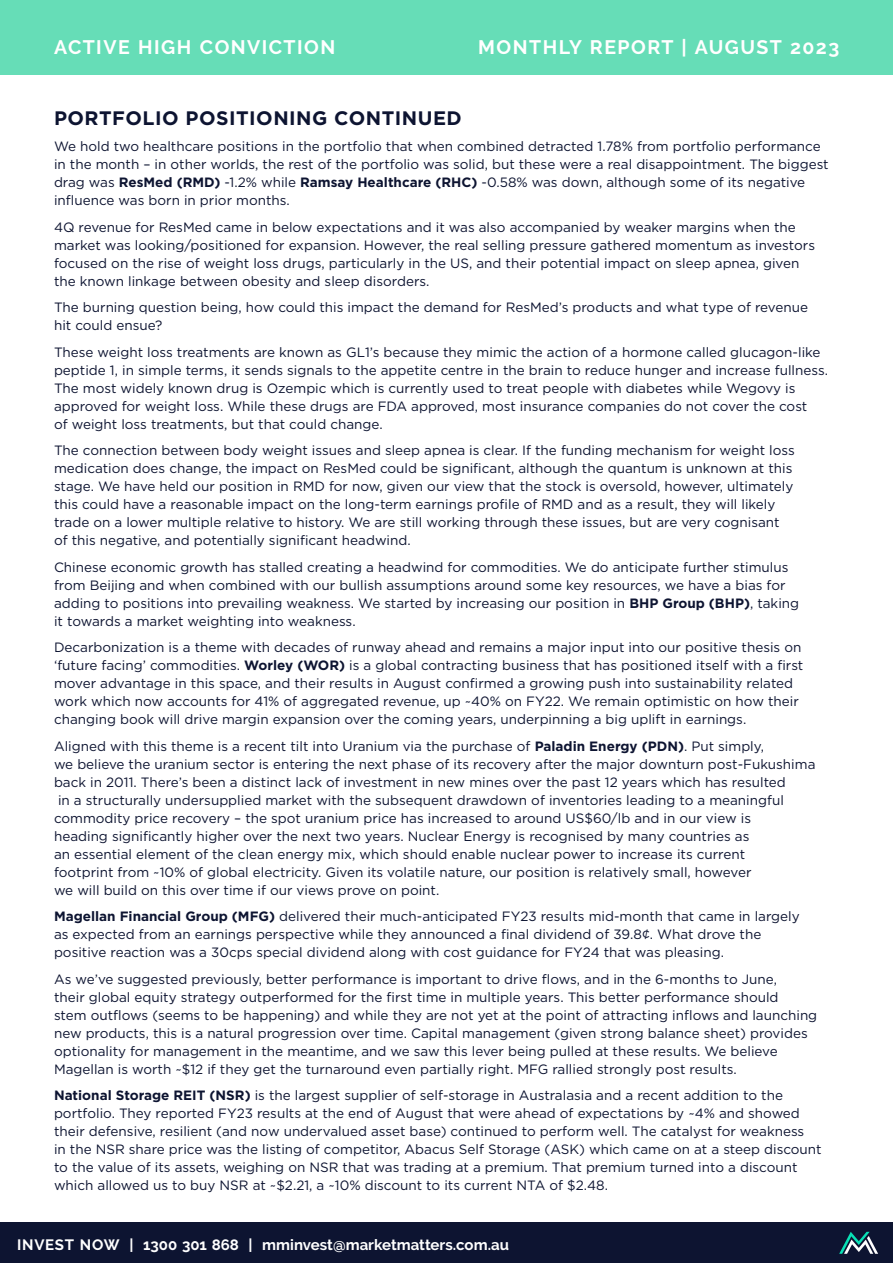
<style>
.page{position:relative;width:893px;height:1263px;background:#fff}
.page>*{position:absolute;margin:0;border:0;box-sizing:border-box;transform-origin:0 0}
.t1{font:700 19.5px "Raleway";letter-spacing:.075em;color:#fff}
.t2{font:700 19.5px "Gotham";letter-spacing:.025em;color:#0d1431}
.t3{font:700 15px "Raleway";color:#fff}
.t4{font:13.5px/18px "Gotham";color:#0d1431}
.s1{font-weight:700}
</style>
<div class="page">
<div style="left:0;top:0;width:893px;height:74px;background:#66ddb7"></div>
<div style="left:0;top:1222px;width:893px;height:41px;background:#0d1431"></div>
<svg style="left:839px;top:1232px;width:39px;height:22px"></svg>
<h1 class="t1" style="left:54px;top:36px;width:283px">ACTIVE HIGH CONVICTION</h1>
<h1 class="t1" style="left:478px;top:36px;width:362px">MONTHLY REPORT | AUGUST 2023</h1>
<h1 class="t2" style="left:54px;top:105px;width:409px">PORTFOLIO POSITIONING CONTINUED</h1>
<p class="t4" style="left:54px;top:137px;width:776px">We hold two healthcare positions in the portfolio that when combined detracted 1.78% from portfolio performance in the month – in other worlds, the rest of the portfolio was solid, but these were a real disappointment. The biggest drag was <span class="s1">ResMed (RMD)</span> -1.2% while <span class="s1">Ramsay Healthcare (RHC)</span> -0.58% was down, although some of its negative influence was born in prior months.</p>
<p class="t4" style="left:54px;top:218px;width:762px">4Q revenue for ResMed came in below expectations and it was also accompanied by weaker margins when the market was looking/positioned for expansion. However, the real selling pressure gathered momentum as investors focused on the rise of weight loss drugs, particularly in the US, and their potential impact on sleep apnea, given the known linkage between obesity and sleep disorders.</p>
<p class="t4" style="left:54px;top:298px;width:755px">The burning question being, how could this impact the demand for ResMed’s products and what type of revenue hit could ensue?</p>
<p class="t4" style="left:54px;top:343px;width:775px">These weight loss treatments are known as GL1’s because they mimic the action of a hormone called glucagon-like peptide 1, in simple terms, it sends signals to the appetite centre in the brain to reduce hunger and increase fullness.<br>The most widely known drug is Ozempic which is currently used to treat people with diabetes while Wegovy is approved for weight loss. While these drugs are FDA approved, most insurance companies do not cover the cost<br>of weight loss treatments, but that could change.</p>
<p class="t4" style="left:54px;top:441px;width:742px">The connection between body weight issues and sleep apnea is clear. If the funding mechanism for weight loss medication does change, the impact on ResMed could be significant, although the quantum is unknown at this stage. We have held our position in RMD for now, given our view that the stock is oversold, however, ultimately this could have a reasonable impact on the long-term earnings profile of RMD and as a result, they will likely trade on a lower multiple relative to history. We are still working through these issues, but are very cognisant of this negative, and potentially significant headwind.</p>
<p class="t4" style="left:54px;top:557px;width:747px">Chinese economic growth has stalled creating a headwind for commodities. We do anticipate further stimulus from Beijing and when combined with our bullish assumptions around some key resources, we have a bias for adding to positions into prevailing weakness. We started by increasing our position in <span class="s1">BHP Group (BHP)</span>, taking it towards a market weighting into weakness.</p>
<p class="t4" style="left:54px;top:638px;width:751px">Decarbonization is a theme with decades of runway ahead and remains a major input into our positive thesis on ‘future facing’ commodities. <span class="s1">Worley (WOR)</span> is a global contracting business that has positioned itself with a first mover advantage in this space, and their results in August confirmed a growing push into sustainability related work which now accounts for 41% of aggregated revenue, up ~40% on FY22. We remain optimistic on how their changing book will drive margin expansion over the coming years, underpinning a big uplift in earnings.</p>
<p class="t4" style="left:54px;top:736px;width:711px">Aligned with this theme is a recent tilt into Uranium via the purchase of <span class="s1">Paladin Energy (PDN)</span>. Put simply,</p>
<p class="t4" style="left:54px;top:754px;width:763px">we believe the uranium sector is entering the next phase of its recovery after the major downturn post-Fukushima</p>
<p class="t4" style="left:54px;top:772px;width:733px">back in 2011. There’s been a distinct lack of investment in new mines over the past 12 years which has resulted</p>
<p class="t4" style="left:58px;top:790px;width:727px">in a structurally undersupplied market with the subsequent drawdown of inventories leading to a meaningful</p>
<p class="t4" style="left:54px;top:808px;width:698px">commodity price recovery – the spot uranium price has increased to around US$60/lb and in our view is</p>
<p class="t4" style="left:54px;top:826px;width:697px">heading significantly higher over the next two years. Nuclear Energy is recognised by many countries as</p>
<p class="t4" style="left:54px;top:844px;width:693px">an essential element of the clean energy mix, which should enable nuclear power to increase its current</p>
<p class="t4" style="left:54px;top:862px;width:699px">footprint from ~10% of global electricity. Given its volatile nature, our position is relatively small, however</p>
<p class="t4" style="left:54px;top:880px;width:387px">we will build on this over time if our views prove on point.</p>
<p class="t4" style="left:54px;top:907px;width:747px"><span class="s1">Magellan Financial Group (MFG)</span> delivered their much-anticipated FY23 results mid-month that came in largely as expected from an earnings perspective while they announced a final dividend of 39.8¢. What drove the positive reaction was a 30cps special dividend along with cost guidance for FY24 that was pleasing.</p>
<p class="t4" style="left:54px;top:969px;width:765px">As we’ve suggested previously, better performance is important to drive flows, and in the 6-months to June,<br>their global equity strategy outperformed for the first time in multiple years. This better performance should<br>stem outflows (seems to be happening) and while they are not yet at the point of attracting inflows and launching new products, this is a natural progression over time. Capital management (given strong balance sheet) provides optionality for management in the meantime, and we saw this lever being pulled at these results. We believe Magellan is worth ~$12 if they get the turnaround even partially right. MFG rallied strongly post results.</p>
<p class="t4" style="left:54px;top:1086px;width:769px"><span class="s1">National Storage REIT (NSR)</span> is the largest supplier of self-storage in Australasia and a recent addition to the portfolio. They reported FY23 results at the end of August that were ahead of expectations by ~4% and showed their defensive, resilient (and now undervalued asset base) continued to perform well. The catalyst for weakness<br>in the NSR share price was the listing of competitor, Abacus Self Storage (ASK) which came on at a steep discount to the value of its assets, weighing on NSR that was trading at a premium. That premium turned into a discount which allowed us to buy NSR at ~$2.21, a ~10% discount to its current NTA of $2.48.</p>
<p class="t3" style="left:17px;top:1236px;width:493px">INVEST NOW | 1300 301 868 | mminvest@marketmatters.com.au</p>
</div>
